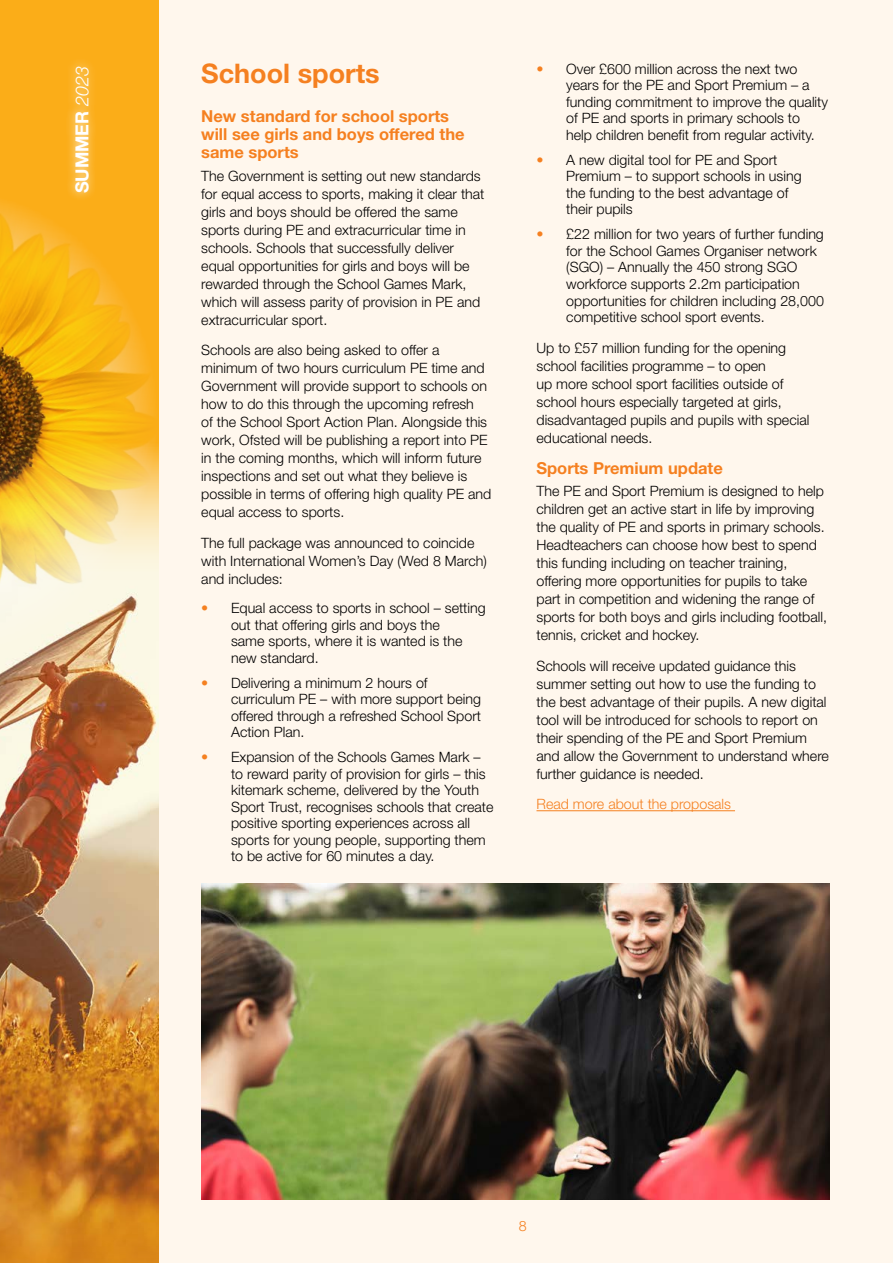
<style>
.page{position:relative;width:893px;height:1263px;background:#fff}
.page>*{position:absolute;margin:0;border:0;box-sizing:border-box;transform-origin:0 0}
.Heading_Main_Bold{font:700 27px "Helvetica Neue LT Std";color:#f58020}
.t1{font:700 18px "Helvetica Neue LT Std";color:#fff}
.Subheading{font:700 16.5px/18px "Helvetica Neue LT Std";color:#f58020}
.body{font:300 14.25px/18px "Helvetica Neue LT Std";color:#000}
.body-2{font:300 14.25px "Helvetica Neue LT Std";color:#f58020}
.s1{font-weight:300;font-style:italic}
.s2{color:#f58020}
</style>
<div class="page">
<div style="left:0;top:0;width:160px;height:1263px;background:#fbad18"></div>
<img style="left:0;top:653px;width:159px;height:610px">
<div style="left:65px;top:57px;width:33px;height:145px;background:#fff;opacity:.75"></div>
<img style="left:0;top:190px;width:159px;height:463px">
<div style="left:159px;top:0;width:734px;height:1263px;background:#fff7ed"></div>
<hr style="left:536px;top:810px;width:199px;height:1px;background:#f58020">
<img style="left:201px;top:883px;width:628px;height:316px">
<p class="t1" style="left:71px;top:193px;width:129px;rotate:-90deg">SUMMER <span class="s1">2023</span></p>
<p class="Heading_Main_Bold" style="left:201px;top:57px;width:180px">School sports</p>
<p class="Subheading" style="left:201px;top:107px;width:265px">New standard for school sports will see girls and boys offered the same sports</p>
<p class="body" style="left:201px;top:166px;width:285px">The Government is setting out new standards for equal access to sports, making it clear that girls and boys should be offered the same sports during PE and extracurricular time in schools. Schools that successfully deliver equal opportunities for girls and boys will be rewarded through the School Games Mark, which will assess parity of provision in PE and extracurricular sport.</p>
<p class="body" style="left:201px;top:341px;width:292px">Schools are also being asked to offer a minimum of two hours curriculum PE time and Government will provide support to schools on how to do this through the upcoming refresh<br>of the School Sport Action Plan. Alongside this work, Ofsted will be publishing a report into PE in the coming months, which will inform future inspections and set out what they believe is possible in terms of offering high quality PE and equal access to sports.</p>
<p class="body" style="left:201px;top:534px;width:287px">The full package was announced to coincide with International Women’s Day (Wed 8 March) and includes:</p>
<p class="body" style="left:231px;top:600px;width:256px;line-height:16.5px;text-indent:-30px"><span class="s2">•</span> Equal access to sports in school – setting out that offering girls and boys the<br>same sports, where it is wanted is the new standard.</p>
<p class="body" style="left:231px;top:674px;width:252px;line-height:16.5px;text-indent:-30px"><span class="s2">•</span> Delivering a minimum 2 hours of curriculum PE – with more support being offered through a refreshed School Sport<br>Action Plan.</p>
<p class="body" style="left:231px;top:749px;width:264px;line-height:16.5px;text-indent:-30px"><span class="s2">•</span> Expansion of the Schools Games Mark – to reward parity of provision for girls – this kitemark scheme, delivered by the Youth Sport Trust, recognises schools that create positive sporting experiences across all sports for young people, supporting them to be active for 60 minutes a day.</p>
<p class="body" style="left:566px;top:60px;width:263px;line-height:16.5px;text-indent:-30px"><span class="s2">•</span> Over £600 million across the next two years for the PE and Sport Premium – a funding commitment to improve the quality of PE and sports in primary schools to help children benefit from regular activity.</p>
<p class="body" style="left:566px;top:151px;width:237px;line-height:16.5px;text-indent:-30px"><span class="s2">•</span> A new digital tool for PE and Sport<br>Premium – to support schools in using the funding to the best advantage of their pupils</p>
<p class="body" style="left:566px;top:226px;width:259px;line-height:16.5px;text-indent:-30px"><span class="s2">•</span> £22 million for two years of further funding for the School Games Organiser network (SGO) – Annually the 450 strong SGO workforce supports 2.2m participation opportunities for children including 28,000 competitive school sport events.</p>
<p class="body" style="left:536px;top:338px;width:274px">Up to £57 million funding for the opening school facilities programme – to open<br>up more school sport facilities outside of school hours especially targeted at girls, disadvantaged pupils and pupils with special educational needs.</p>
<p class="Subheading" style="left:536px;top:458px;width:188px">Sports Premium update</p>
<p class="body" style="left:536px;top:481px;width:292px">The PE and Sport Premium is designed to help children get an active start in life by improving the quality of PE and sports in primary schools.<br>Headteachers can choose how best to spend this funding including on teacher training, offering more opportunities for pupils to take part in competition and widening the range of sports for both boys and girls including football, tennis, cricket and hockey.</p>
<p class="body" style="left:536px;top:656px;width:294px">Schools will receive updated guidance this summer setting out how to use the funding to the best advantage of their pupils. A new digital tool will be introduced for schools to report on their spending of the PE and Sport Premium and allow the Government to understand where further guidance is needed.</p>
<p class="body-2" style="left:536px;top:795px;width:196px">Read more about the proposals</p>
<p class="body-2" style="left:519px;top:1217px;width:9px">8</p>
</div>
